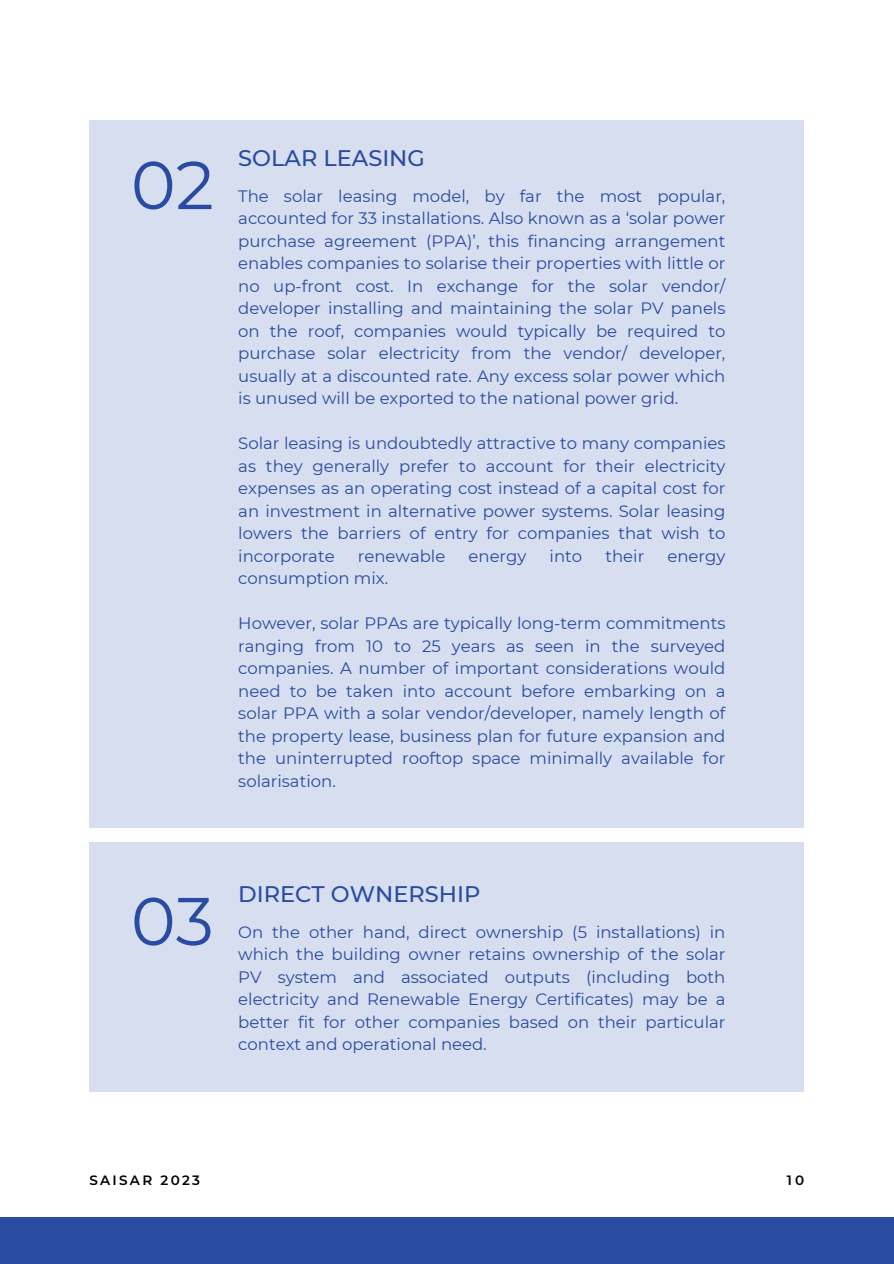
<style>
.page{position:relative;width:894px;height:1264px;background:#fff}
.page>*{position:absolute;margin:0;border:0;box-sizing:border-box;transform-origin:0 0}
.t1{font:67.5px "Montserrat";color:#294ba1}
.t2{font:500 22.5px "Montserrat";color:#294ba1}
.t3{font:16.5px/22.5px "Montserrat";color:#294ba1;text-align:justify}
.t4{font:600 13.5px "Montserrat";letter-spacing:.17em;color:#000001}
</style>
<div class="page">
<div style="left:89px;top:120px;width:715px;height:707px;background:#d6deef"></div>
<div style="left:89px;top:841px;width:715px;height:250px;background:#d6deef"></div>
<div style="left:0;top:1217px;width:893px;height:46px;background:#294ba1"></div>
<h1 class="t1" style="left:131px;top:144px;width:85px">02</h1>
<p class="t2" style="left:238px;top:144px;width:188px">SOLAR LEASING</p>
<h2 class="t3" style="left:238px;top:184px;width:488px">The solar leasing model, by far the most popular, accounted for 33 installations. Also known as a ‘solar power purchase agreement (PPA)’, this financing arrangement enables companies to solarise their properties with little or no up-front cost. In exchange for the solar vendor/ developer installing and maintaining the solar PV panels on the roof, companies would typically be required to purchase solar electricity from the vendor/ developer, usually at a discounted rate. Any excess solar power which is unused will be exported to the national power grid.</h2>
<h2 class="t3" style="left:238px;top:432px;width:488px">Solar leasing is undoubtedly attractive to many companies as they generally prefer to account for their electricity expenses as an operating cost instead of a capital cost for an investment in alternative power systems. Solar leasing lowers the barriers of entry for companies that wish to incorporate</h2>
<h2 class="t3" style="left:358px;top:544px;width:89px">renewable</h2>
<h2 class="t3" style="left:468px;top:544px;width:59px">energy</h2>
<h2 class="t3" style="left:549px;top:544px;width:34px">into</h2>
<h2 class="t3" style="left:605px;top:544px;width:40px">their</h2>
<h2 class="t3" style="left:667px;top:544px;width:59px">energy</h2>
<h2 class="t3" style="left:238px;top:567px;width:151px">consumption mix.</h2>
<h2 class="t3" style="left:238px;top:612px;width:488px">However, solar PPAs are typically long-term commitments ranging from 10 to 25 years as seen in the surveyed companies. A number of important considerations would need to be taken into account before embarking on a solar PPA with a solar vendor/developer, namely length of the property lease, business plan for future expansion and the uninterrupted rooftop space minimally available for solarisation.</h2>
<h1 class="t1" style="left:131px;top:879px;width:84px">03</h1>
<p class="t2" style="left:238px;top:880px;width:243px">DIRECT OWNERSHIP</p>
<h2 class="t3" style="left:238px;top:920px;width:488px">On the other hand, direct ownership (5 installations) in which the building owner retains ownership of the solar PV system and associated outputs (including both electricity and Renewable Energy Certificates) may be a better fit for other companies based on their particular context and operational need.</h2>
<p class="t4" style="left:89px;top:1172px;width:112px">SAISAR 2023</p>
<p class="t4" style="left:786px;top:1172px;width:19px">10</p>
</div>
